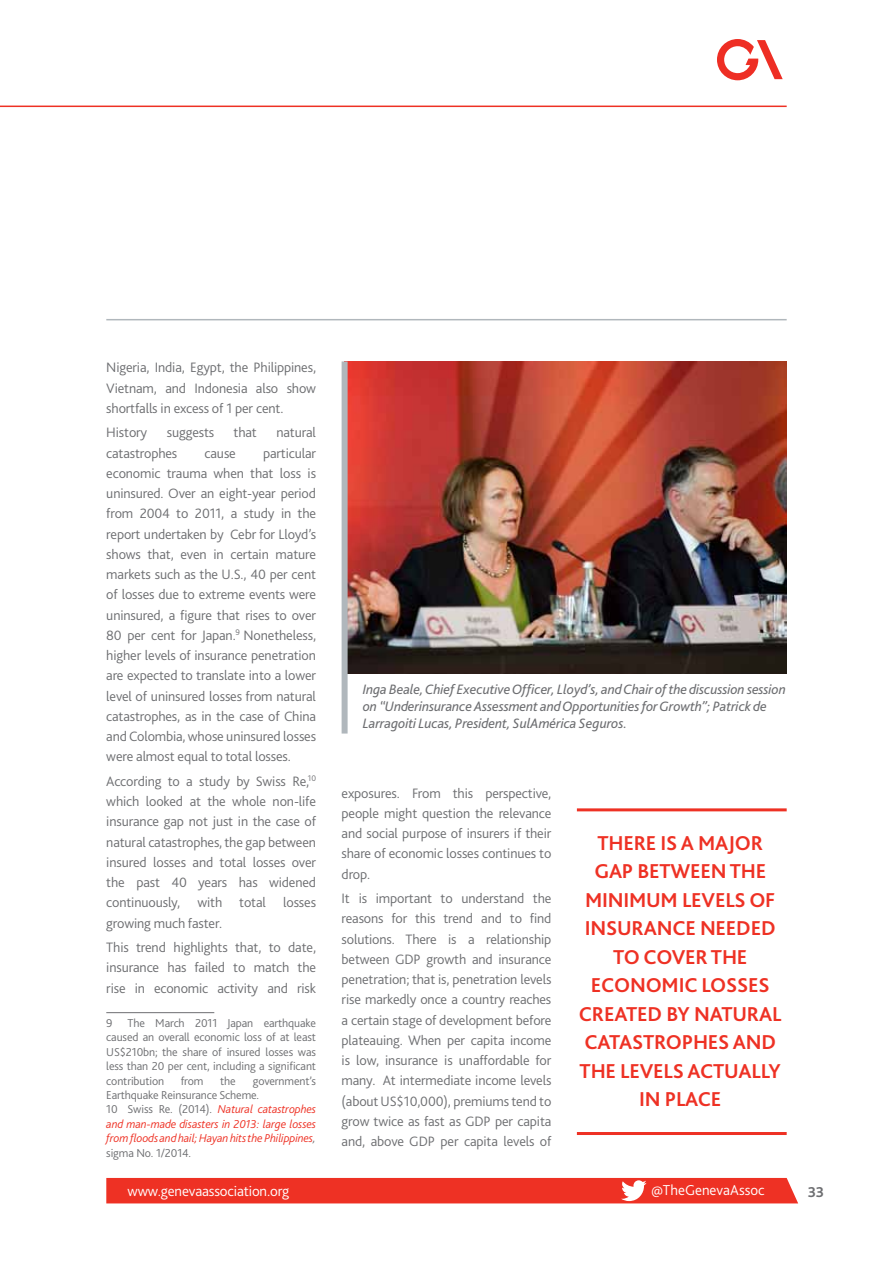
<style>
.page{position:relative;width:893px;height:1263px;background:#fff}
.page>*{position:absolute;margin:0;border:0;box-sizing:border-box;transform-origin:0 0}
.t1{font:700 21px/28.5px "Bliss 2";letter-spacing:-.01em;color:#ee3124;text-align:center}
.t2{font:300 15px "Bliss 2";color:#fff}
.t3{font:700 15px "Bliss 2";color:#6d6e71}
.t4{font:300 14.25px/20.2px "Bliss 2";letter-spacing:-.01em;color:#6d6e71;text-align:justify}
.t5{font:italic 14.25px/17.1px "Bliss 2";letter-spacing:-.01em;color:#6d6e71}
.t6{font:italic 300 12px/14.4px "Bliss 2";letter-spacing:-.01em;color:#ee3124}
.t7{font:300 12px/14.4px "Bliss 2";letter-spacing:-.01em;color:#6d6e71;text-align:justify}
.s1{font-style:normal;color:#6d6e71}
.s2{color:#6d6e71}
</style>
<div class="page">
<hr style="left:106px;top:319px;width:681px;height:1px;background:#b0b7bc">
<hr style="left:0;top:106px;width:787px;height:1px;background:#ee3124">
<svg style="left:717px;top:39px;width:66px;height:41px"></svg>
<div style="left:106px;top:1178px;width:692px;height:25px;background:#ee3124"></div>
<hr style="left:106px;top:1012px;width:108px;height:1px;background:#6d6e71">
<img style="left:348px;top:361px;width:439px;height:312px">
<div style="left:342px;top:361px;width:6px;height:372px;background:#b0b7bc"></div>
<hr style="left:577px;top:808px;width:210px;height:3px;background:#ee3124">
<hr style="left:577px;top:1132px;width:210px;height:3px;background:#ee3124">
<p class="t4" style="left:106px;top:357px;width:211px">N igeria, I ndia, Egypt, the Philippines, Vietnam, and I ndonesia also show shortfalls in excess of 1 per cent.</p>
<p class="t4" style="left:106px;top:422px;width:42px">H istory</p>
<p class="t4" style="left:167px;top:422px;width:49px">suggests</p>
<p class="t4" style="left:234px;top:422px;width:25px">that</p>
<p class="t4" style="left:276px;top:422px;width:41px">natural</p>
<p class="t4" style="left:106px;top:443px;width:73px">catastrophes</p>
<p class="t4" style="left:205px;top:443px;width:33px">cause</p>
<p class="t4" style="left:106px;top:443px;width:211px;text-indent:157px">particular economic trauma when that loss is uninsured. Over an eight-year period from 2004 to 2011, a study in the report undertaken by Cebr for Lloyd’s shows that, even in certain mature markets such as the U.S., 40 per cent of losses due to extreme events were uninsured, a figure that rises to over 80 per cent for Japan.<sup>9</sup> Nonetheless, higher levels of insurance penetration are expected to translate into a lower level of uninsured losses from natural catastrophes, as in the case of China and Colombia, whose uninsured losses were almost equal to total losses.</p>
<p class="t4" style="left:106px;top:771px;width:211px">According to a study by Swiss Re,<sup>10 </sup>which looked at the whole non-life insurance gap not just in the case of natural catastrophes, the gap between insured losses and total losses over the past 40 years has widened continuously, with total losses growing much faster.</p>
<p class="t4" style="left:106px;top:937px;width:211px">This trend highlights that, to date, insurance has failed to match the rise in economic activity and risk</p>
<p class="t7" style="left:106px;top:1016px;width:211px">9 The March 2011 Japan earthquake caused an overall economic loss of at least US$210bn; the share of insured losses was less than 20 per cent, including a significant contribution</p>
<p class="t6" style="left:106px;top:1073px;width:211px;text-indent:146px"><span class="s1">government’s Earthquake Reinsurance Scheme.<br>10 Swiss Re. (2014).</span> Natural catastrophes and man-made disasters in 2013: large losses from floods and hail; Hayan hits the Philippines<span class="s2">, </span><span class="s1">sigma No. 1/2014.</span></p>
<p class="t7" style="left:181px;top:1073px;width:24px">from</p>
<p class="t7" style="left:220px;top:1073px;width:17px">the</p>
<p class="t5" style="left:363px;top:680px;width:424px">Inga Beale, Chief Executive Officer, Lloyd’s, and Chair of the discussion session on “Underinsurance Assessment and Opportunities for Growth”; Patrick de<br>Larragoiti Lucas, President, SulAmérica Seguros.</p>
<p class="t4" style="left:342px;top:783px;width:211px">exposures. From this perspective, people might question the relevance and social purpose of insurers if their share of economic losses continues to drop.</p>
<p class="t4" style="left:342px;top:888px;width:211px">It is important to understand the reasons for this trend and to find solutions. There is a relationship between GDP growth and insurance penetration; that is, penetration levels rise markedly once a country reaches a certain stage of development before plateauing. When per capita income is low, insurance is unaffordable for many. At intermediate income levels (about US$10,000), premiums tend to grow twice as fast as GDP per capita and, above GDP per capita levels of</p>
<p class="t1" style="left:579px;top:828px;width:204px">THERE IS A MAJOR<br>GAP BETWEEN THE<br>MINIMUM LEVELS OF<br>INSURANCE NEEDED<br>TO COVER THE<br>ECONOMIC LOSSES<br>CREATED BY NATURAL<br>CATASTROPHES AND<br>THE LEVELS ACTUALLY<br>IN PLACE</p>
<p class="t2" style="left:128px;top:1181px;width:163px">www.genevaassociation.org</p>
<p class="t2" style="left:651px;top:1181px;width:115px">@TheGenevaAssoc</p>
<p class="t3" style="left:808px;top:1183px;width:18px">33</p>
</div>
